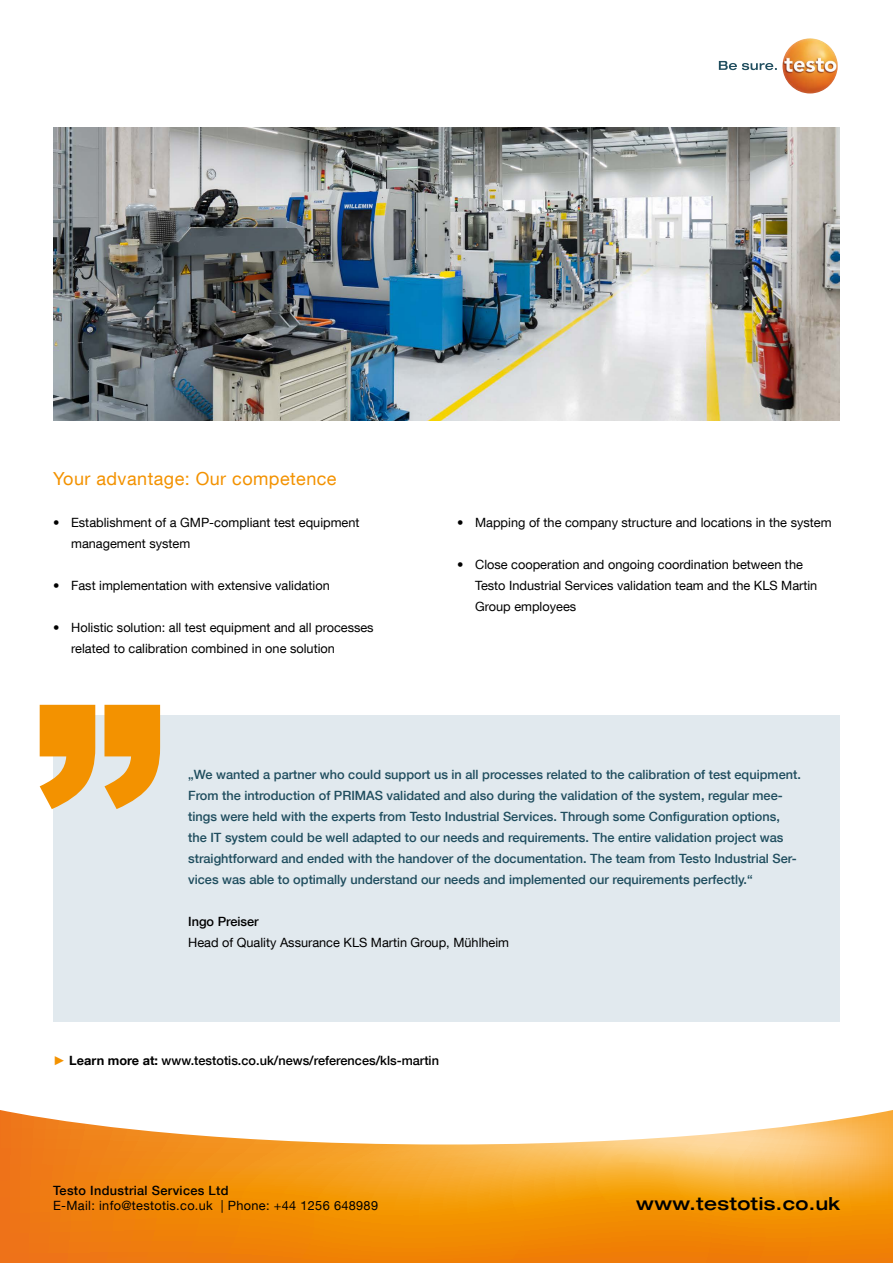
<style>
.page{position:relative;width:893px;height:1263px;background:#fff}
.page>*{position:absolute;margin:0;border:0;box-sizing:border-box;transform-origin:0 0}
.t1{font:18px "Helvetica Neue LT Com";letter-spacing:.025em;color:#f39200}
.t2{font:500 expanded 18px "Helvetica Neue LT Com";letter-spacing:.025em;color:#000}
.t3{font:500 12.75px/21px "Helvetica Neue LT Com";color:#1f4d5e}
.t4{font:12.75px/21px "Helvetica Neue LT Com";color:#000}
.t5{font:500 12.75px "Helvetica Neue LT Com";color:#000}
.t6{font:12.75px "Helvetica Neue LT Com";letter-spacing:.025em;color:#000}
.t7{font:500 12.75px "Helvetica Neue LT Com";letter-spacing:.025em;color:#000}
.s1{font-family:"Arial";font-weight:400;color:#f39200}
.s2{font-weight:700}
</style>
<div class="page">
<img style="left:53px;top:128px;width:787px;height:293px">
<div style="left:53px;top:715px;width:787px;height:306px;background:#e1e9ee"></div>
<svg style="left:40px;top:705px;width:120px;height:104px"></svg>
<svg style="left:719px;top:61px;width:58px;height:9px"></svg>
<img style="left:782px;top:38px;width:56px;height:56px;border-radius:28px">
<svg style="left:0;top:1110px;width:893px;height:153px"></svg>
<h1 class="t1" style="left:53px;top:467px;width:285px">Your advantage: Our competence</h1>
<p class="t4" style="left:71px;top:511px;width:290px;text-indent:-18px">• Establishment of a GMP-compliant test equipment management system</p>
<p class="t4" style="left:53px;top:574px;width:278px">• Fast implementation with extensive validation</p>
<p class="t4" style="left:71px;top:616px;width:304px;text-indent:-18px">• Holistic solution: all test equipment and all processes related to calibration combined in one solution</p>
<p class="t4" style="left:457px;top:511px;width:376px">• Mapping of the company structure and locations in the system</p>
<p class="t4" style="left:475px;top:553px;width:344px;text-indent:-18px">• Close cooperation and ongoing coordination between the<br>Testo Industrial Services validation team and the KLS Martin<br>Group employees</p>
<p class="t3" style="left:188px;top:763px;width:614px">„We wanted a partner who could support us in all processes related to the calibration of test equipment.<br>From the introduction of PRIMAS validated and also during the validation of the system, regular mee&shy;tings were held with the experts from Testo Industrial Services. Through some Configuration options, the IT system could be well adapted to our needs and requirements. The entire validation project was straightforward and ended with the handover of the documentation. The team from Testo Industrial Ser&shy;vices was able to optimally understand our needs and implemented our requirements perfectly.“</p>
<p class="t5" style="left:188px;top:913px;width:72px">Ingo Preiser</p>
<p class="t4" style="left:188px;top:931px;width:322px">Head of Quality Assurance KLS Martin Group, Mühlheim</p>
<p class="t5" style="left:53px;top:1053px;width:387px"><span class="s1">►</span> <span class="s2">Learn more at:</span> www.testotis.co.uk/news/references/kls-martin</p>
<p class="t7" style="left:53px;top:1182px;width:177px">Testo Industrial Services Ltd</p>
<p class="t6" style="left:53px;top:1197px;width:326px">E-Mail: info@testotis.co.uk | Phone: +44 1256 648989</p>
<h1 class="t2" style="left:636px;top:1192px;width:205px">www.testotis.co.uk</h1>
</div>
